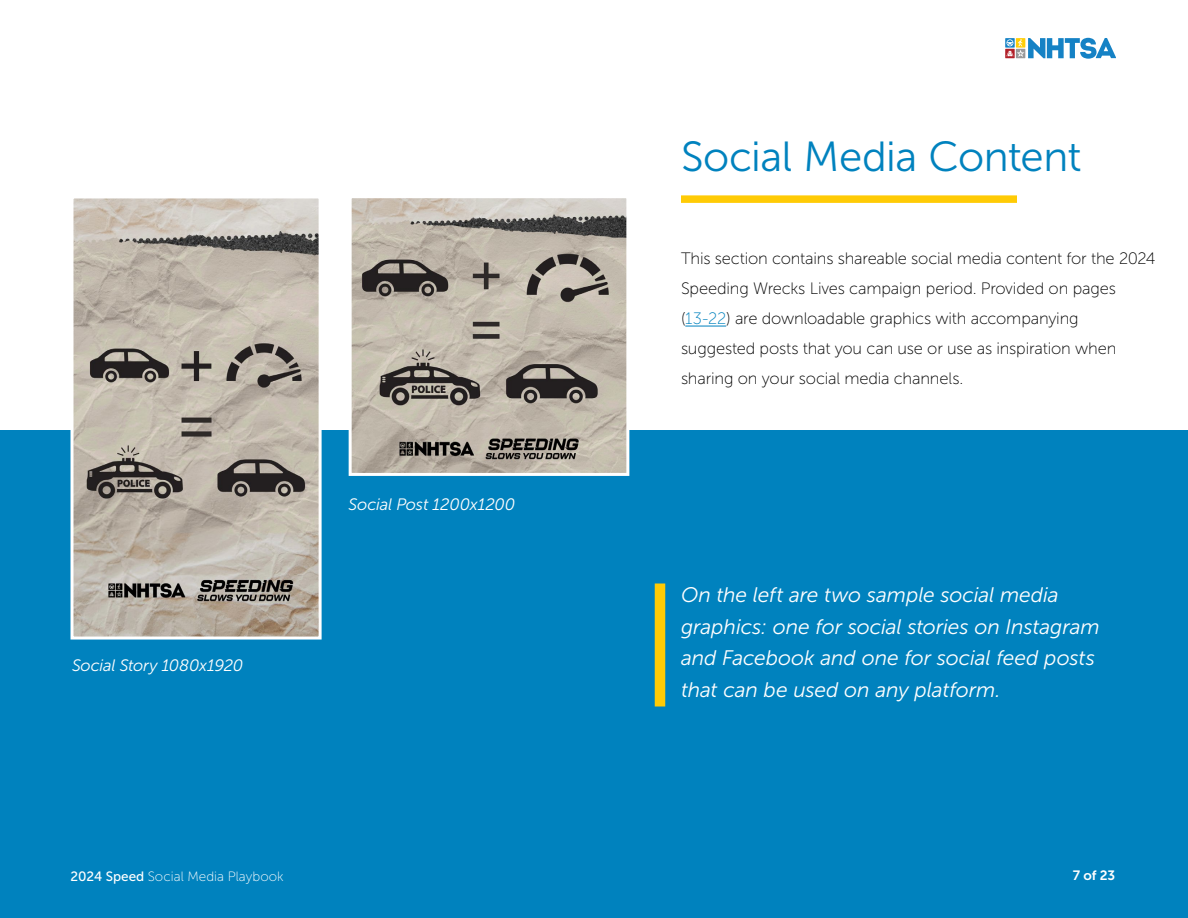
<style>
.page{position:relative;width:1188px;height:918px;background:#fff}
.page>*{position:absolute;margin:0;border:0;box-sizing:border-box;transform-origin:0 0}
.t1{font:42px "Museo Sans 300";letter-spacing:-.015em;color:#0082be}
.Call_Out{font:italic 21px/31.5px "Museo Sans 300";letter-spacing:-.005em;color:#fff}
.Body{font:16.5px/30px "Museo Sans 100";letter-spacing:-.01em;color:#000}
.Body-2{font:italic 16.5px "Museo Sans 300";letter-spacing:-.015em;color:#fff}
.t2{font:13.5px "Museo Sans 100";color:#fff}
.t3{font:13.5px "Museo Sans 700";color:#fff}
.s1{color:#0082be}
.s2{font-family:"Museo Sans 500"}
</style>
<div class="page">
<div style="left:0;top:430px;width:1188px;height:488px;background:#0082be"></div>
<div style="left:1005px;top:49px;width:10px;height:9px;background:#c24f56"></div>
<svg style="left:1006px;top:38px;width:110px;height:21px"></svg>
<div style="left:681px;top:195px;width:336px;height:8px;background:#ffcb05"></div>
<hr style="left:685px;top:326px;width:41px;height:1px;background:#0082be">
<img style="left:74px;top:199px;width:244px;height:437px">
<div style="left:70px;top:195px;width:252px;height:445px;border:3px solid #fff"></div>
<img style="left:353px;top:199px;width:272px;height:273px">
<div style="left:349px;top:195px;width:280px;height:281px;border:3px solid #fff"></div>
<div style="left:655px;top:584px;width:10px;height:122px;background:#ffcb05"></div>
<h1 class="t1" style="left:681px;top:134px;width:402px">Social Media Content</h1>
<p class="Body-2" style="left:72px;top:657px;width:173px">Social Story 1080x1920</p>
<p class="Body-2" style="left:349px;top:496px;width:168px">Social Post 1200x1200</p>
<p class="Body" style="left:681px;top:244px;width:476px">This section contains shareable social media content for the 2024<br>Speeding Wrecks Lives campaign period. Provided on pages (<span class="s1">13-22</span>) are downloadable graphics with accompanying suggested posts that you can use or use as inspiration when sharing on your social media channels.</p>
<p class="Call_Out" style="left:681px;top:579px;width:420px">On the left are two sample social media graphics: one for social stories on Instagram and Facebook and one for social feed posts that can be used on any platform.</p>
<p class="t2" style="left:70px;top:869px;width:215px"><span class="s2">2024 Speed</span> Social Media Playbook</p>
<p class="t3" style="left:1073px;top:868px;width:44px">7 of 23</p>
</div>
